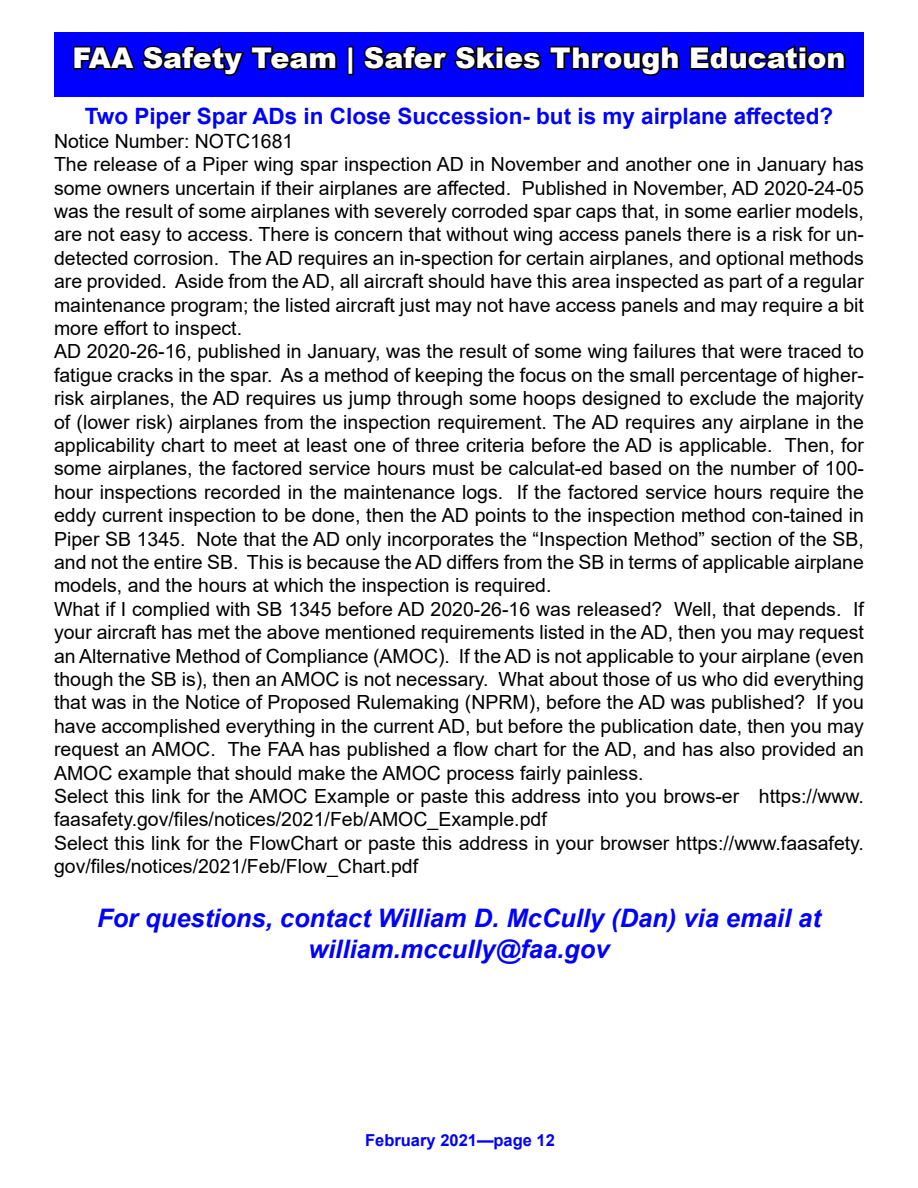
<style>
.page{position:relative;width:918px;height:1188px;background:#fff}
.page>*{position:absolute;margin:0;border:0;box-sizing:border-box;transform-origin:0 0}
.t1{font:900 28.5px "Arial";color:#fff}
.t2{font:italic 700 25.5px/30.6px "Arial";color:#00f;text-align:center}
.t3{font:700 22.5px "Arial";color:#00f}
.t4{font:19.5px/23.4px "Arial";color:#000}
.t5{font:700 16.5px "Arial";color:#00f}
</style>
<div class="page">
<div style="left:54px;top:32px;width:810px;height:65px;background:#00f"></div>
<svg style="left:73px;top:45px;width:264px;height:31px"></svg>
<div style="left:347px;top:46px;width:7px;height:29px;border:3px solid #000"></div>
<svg style="left:363px;top:45px;width:317px;height:31px"></svg>
<svg style="left:689px;top:45px;width:157px;height:25px"></svg>
<h1 class="t1" style="left:73px;top:37px;width:774px">FAA Safety Team | Safer Skies Through Education</h1>
<p class="t3" style="left:85px;top:101px;width:750px">Two Piper Spar ADs in Close Succession- but is my airplane affected?</p>
<p class="t4" style="left:54px;top:129px;width:812px">Notice Number: NOTC1681<br>The release of a Piper wing spar inspection AD in November and another one in January has some owners uncertain if their airplanes are affected. Published in November, AD 2020-24-05 was the result of some airplanes with severely corroded spar caps that, in some earlier models, are not easy to access. There is concern that without wing access panels there is a risk for un&shy;detected corrosion. The AD requires an in-spection for certain airplanes, and optional methods are provided. Aside from the AD, all aircraft should have this area inspected as part of a regular maintenance program; the listed aircraft just may not have access panels and may require a bit more effort to inspect.<br>AD 2020-26-16, published in January, was the result of some wing failures that were traced to fatigue cracks in the spar. As a method of keeping the focus on the small percentage of higher&shy;risk airplanes, the AD requires us jump through some hoops designed to exclude the majority of (lower risk) airplanes from the inspection requirement. The AD requires any airplane in the applicability chart to meet at least one of three criteria before the AD is applicable. Then, for some airplanes, the factored service hours must be calculat-ed based on the number of 100- hour inspections recorded in the maintenance logs. If the factored service hours require the eddy current inspection to be done, then the AD points to the inspection method con-tained in Piper SB 1345. Note that the AD only incorporates the “Inspection Method” section of the SB, and not the entire SB. This is because the AD differs from the SB in terms of applicable airplane models, and the hours at which the inspection is required.<br>What if I complied with SB 1345 before AD 2020-26-16 was released? Well, that depends. If your aircraft has met the above mentioned requirements listed in the AD, then you may request an Alternative Method of Compliance (AMOC). If the AD is not applicable to your airplane (even though the SB is), then an AMOC is not necessary. What about those of us who did everything that was in the Notice of Proposed Rulemaking (NPRM), before the AD was published? If you have accomplished everything in the current AD, but before the publication date, then you may request an AMOC. The FAA has published a flow chart for the AD, and has also provided an AMOC example that should make the AMOC process fairly painless.<br>Select this link for the AMOC Example or paste this address into you brows-er https://www. faasafety.gov/files/notices/2021/Feb/AMOC_Example.pdf<br>Select this link for the FlowChart or paste this address in your browser https://www.faasafety. gov/files/notices/2021/Feb/Flow_Chart.pdf</p>
<h2 class="t2" style="left:97px;top:904px;width:725px">For questions, contact William D. McCully (Dan) via email at william.mccully@faa.gov</h2>
<p class="t5" style="left:365px;top:1129px;width:191px">February 2021—page 12</p>
</div>
